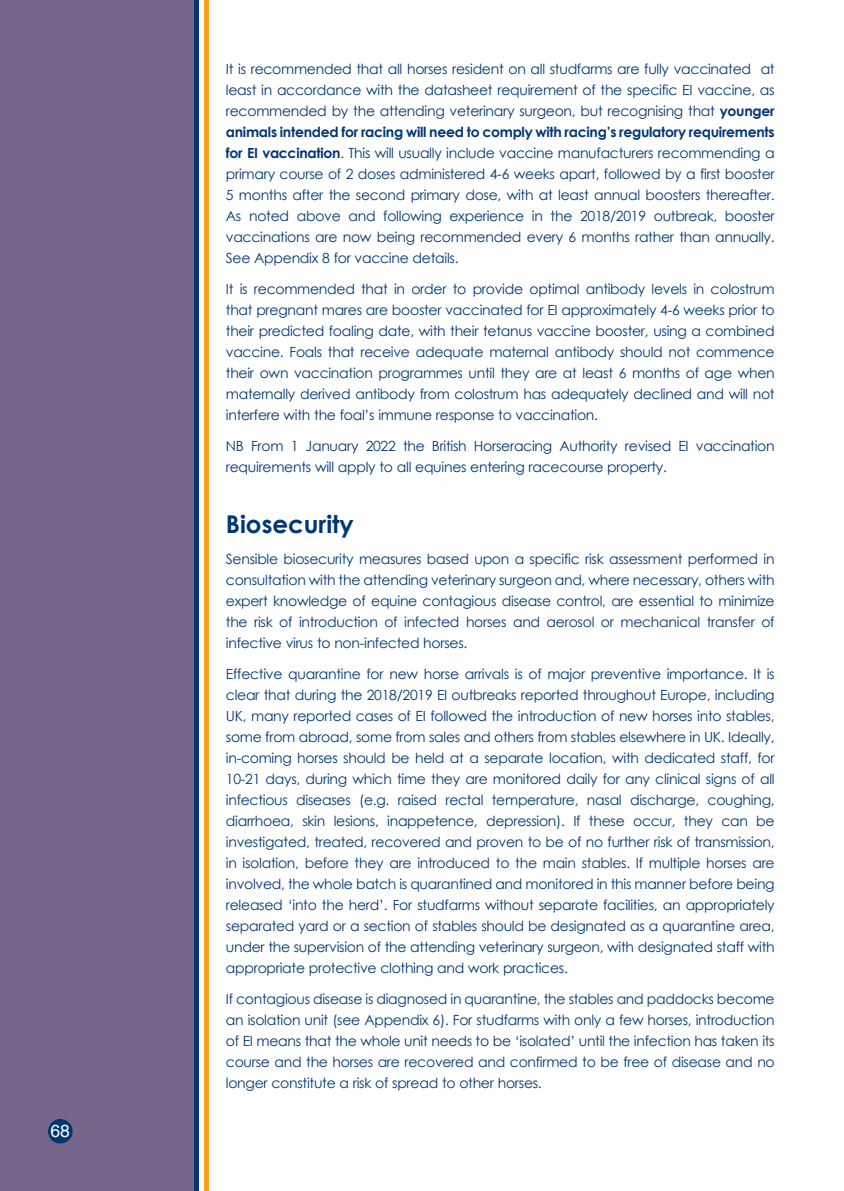
<style>
.page{position:relative;width:844px;height:1191px;background:#fff}
.page>*{position:absolute;margin:0;border:0;box-sizing:border-box;transform-origin:0 0}
.t1{font:700 24.5px "Century Gothic";color:#013775}
.t2{font:17.5px "Helvetica LT Com";color:#fff}
.t3{font:14px/21px "Century Gothic";letter-spacing:-.02em;color:#013775;text-align:justify}
.s1{font-weight:700}
</style>
<div class="page">
<div style="left:0;top:0;width:197px;height:1191px;background:#77658b"></div>
<div style="left:203px;top:0;width:5px;height:1191px;background:#f89f1c"></div>
<div style="left:193px;top:0;width:5px;height:1191px;background:#013775"></div>
<div style="left:48px;top:1118px;width:25px;height:25px;background:#013775;border-radius:50%"></div>
<p class="t2" style="left:50px;top:1120px;width:21px">68</p>
<p class="t3" style="left:226px;top:58px;width:550px">It is recommended that all horses resident on all studfarms are fully vaccinated at least in accordance with the datasheet requirement of the specific EI vaccine, as recommended by the attending veterinary surgeon, but recognising that <span class="s1">younger animals intended for racing will need to comply with racing’s regulatory requirements for EI vaccination</span>. This will usually include vaccine manufacturers recommending a primary course of 2 doses administered 4-6 weeks apart, followed by a first booster 5 months after the second primary dose, with at least annual boosters thereafter.<br>As noted above and following experience in the 2018/2019 outbreak, booster vaccinations are now being recommended every 6 months rather than annually.<br>See Appendix 8 for vaccine details.</p>
<p class="t3" style="left:226px;top:278px;width:550px">It is recommended that in order to provide optimal antibody levels in colostrum that pregnant mares are booster vaccinated for EI approximately 4-6 weeks prior to their predicted foaling date, with their tetanus vaccine booster, using a combined vaccine. Foals that receive adequate maternal antibody should not commence their own vaccination programmes until they are at least 6 months of age when maternally derived antibody from colostrum has adequately declined and will not interfere with the foal’s immune response to vaccination.</p>
<p class="t3" style="left:226px;top:435px;width:550px">NB From 1 January 2022 the British Horseracing Authority revised EI vaccination requirements will apply to all equines entering racecourse property.</p>
<h1 class="t1" style="left:226px;top:506px;width:129px">Biosecurity</h1>
<p class="t3" style="left:226px;top:548px;width:550px">Sensible biosecurity measures based upon a specific risk assessment performed in consultation with the attending veterinary surgeon and, where necessary, others with expert knowledge of equine contagious disease control, are essential to minimize the risk of introduction of infected horses and aerosol or mechanical transfer of infective virus to non-infected horses.</p>
<p class="t3" style="left:226px;top:663px;width:550px">Effective quarantine for new horse arrivals is of major preventive importance. It is clear that during the 2018/2019 EI outbreaks reported throughout Europe, including UK, many reported cases of EI followed the introduction of new horses into stables, some from abroad, some from sales and others from stables elsewhere in UK. Ideally, in-coming horses should be held at a separate location, with dedicated staff, for 10-21 days, during which time they are monitored daily for any clinical signs of all infectious diseases (e.g. raised rectal temperature, nasal discharge, coughing, diarrhoea, skin lesions, inappetence, depression). If these occur, they can be investigated, treated, recovered and proven to be of no further risk of transmission, in isolation, before they are introduced to the main stables. If multiple horses are involved, the whole batch is quarantined and monitored in this manner before being released ‘into the herd’. For studfarms without separate facilities, an appropriately separated yard or a section of stables should be designated as a quarantine area, under the supervision of the attending veterinary surgeon, with designated staff with appropriate protective clothing and work practices.</p>
<p class="t3" style="left:226px;top:988px;width:550px">If contagious disease is diagnosed in quarantine, the stables and paddocks become an isolation unit (see Appendix 6). For studfarms with only a few horses, introduction of EI means that the whole unit needs to be ‘isolated’ until the infection has taken its course and the horses are recovered and confirmed to be free of disease and no longer constitute a risk of spread to other horses.</p>
</div>
